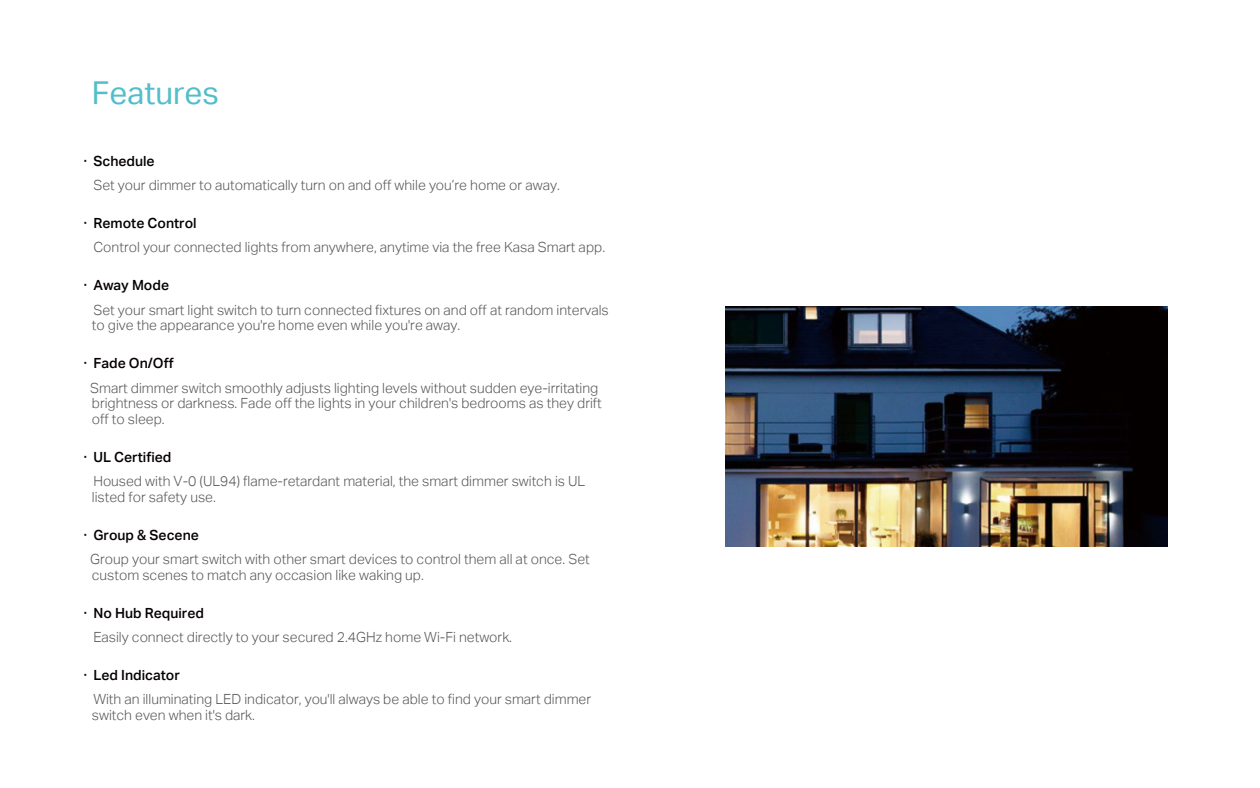
<style>
.page{position:relative;width:1260px;height:788px;background:#fff}
.page>*{position:absolute;margin:0;border:0;box-sizing:border-box;transform-origin:0 0}
.t1{font:31.5px "TP Link Aktiv Regular";color:#51beca}
.t2{font:14px/15.8px "TP Link Aktiv Light";color:#585757}
.t3{font:14px "TP Link Aktiv Medium";color:#060001}
</style>
<div class="page">
<img style="left:726px;top:306px;width:441px;height:240px">
<h1 class="t1" style="left:92px;top:75px;width:129px">Features</h1>
<p class="t3" style="left:84px;top:153px;width:72px">· Schedule</p>
<p class="t2" style="left:93px;top:177px;width:468px">Set your dimmer to automatically turn on and off while you’re home or away.</p>
<p class="t3" style="left:84px;top:215px;width:114px">· Remote Control</p>
<p class="t2" style="left:93px;top:240px;width:513px">Control your connected lights from anywhere, anytime via the free Kasa Smart app.</p>
<p class="t3" style="left:84px;top:277px;width:87px">· Away Mode</p>
<p class="t2" style="left:92px;top:302px;width:518px">Set your smart light switch to turn connected fixtures on and off at random intervals to give the appearance you're home even while you're away.</p>
<p class="t3" style="left:84px;top:355px;width:91px">· Fade On/Off</p>
<p class="t2" style="left:90px;top:380px;width:513px">Smart dimmer switch smoothly adjusts lighting levels without sudden eye-irritating brightness or darkness. Fade off the lights in your children's bedrooms as they drift off to sleep.</p>
<p class="t3" style="left:84px;top:448px;width:89px">· UL Certified</p>
<p class="t2" style="left:92px;top:473px;width:495px">Housed with V-0 (UL94) flame-retardant material, the smart dimmer switch is UL listed for safety use.</p>
<p class="t3" style="left:84px;top:526px;width:116px">· Group &amp; Secene</p>
<p class="t2" style="left:90px;top:551px;width:501px">Group your smart switch with other smart devices to control them all at once. Set custom scenes to match any occasion like waking up.</p>
<p class="t3" style="left:84px;top:604px;width:122px">· No Hub Required</p>
<p class="t2" style="left:93px;top:629px;width:420px">Easily connect directly to your secured 2.4GHz home Wi-Fi network.</p>
<p class="t3" style="left:84px;top:666px;width:97px">· Led Indicator</p>
<p class="t2" style="left:92px;top:691px;width:501px">With an illuminating LED indicator, you'll always be able to find your smart dimmer switch even when it's dark.</p>
</div>
